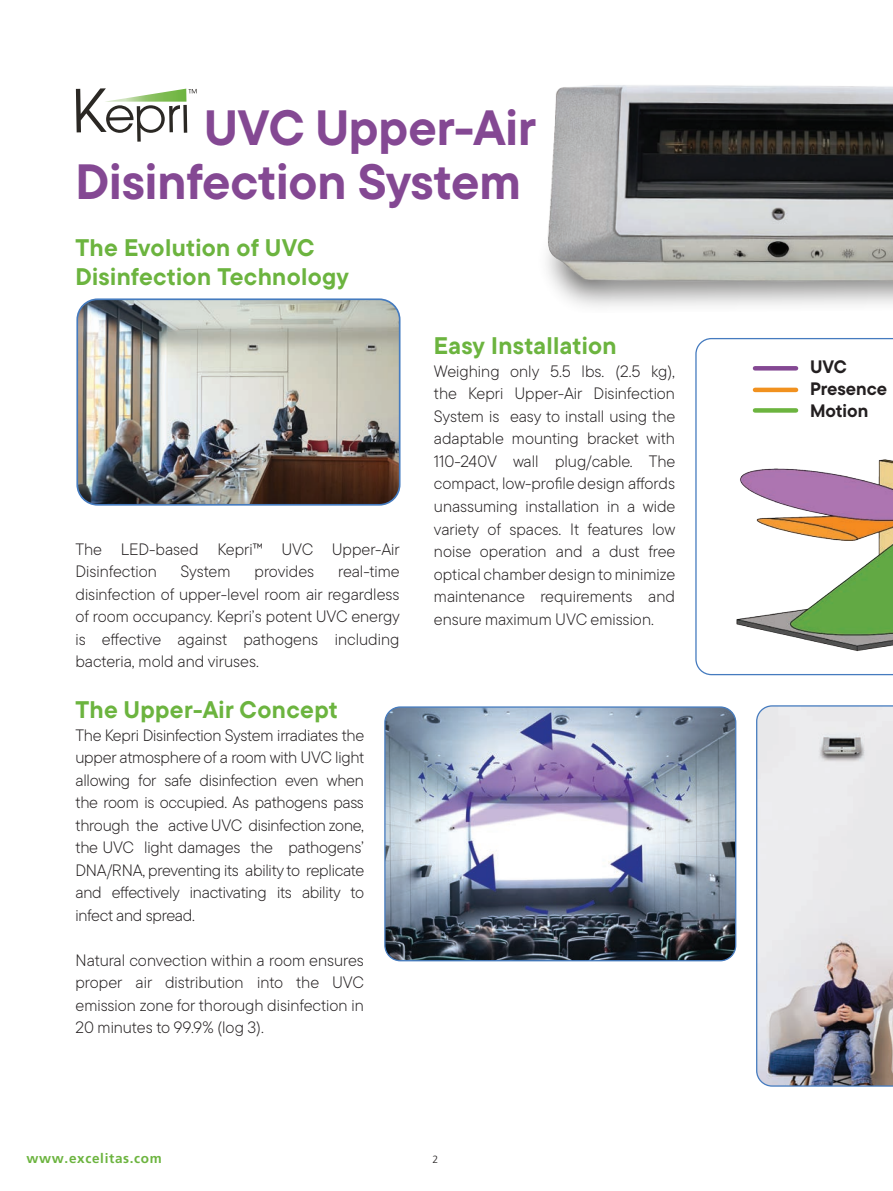
<style>
.page{position:relative;width:893px;height:1191px;background:#fff}
.page>*{position:absolute;margin:0;border:0;box-sizing:border-box;transform-origin:0 0}
.t1{font:700 49.5px/54px "TT Commons Pro";color:#844893}
.t2{font:700 24px/28.5px "TT Commons Pro";letter-spacing:.015em;color:#6cb43f}
.t3{font:700 18px/21.6px "TT Commons Pro";color:#231f20}
.t4{font:300 16.5px/22.5px "TT Commons Pro";color:#231f20;text-align:justify}
.t5{font:700 13.5px "Frutiger LT Std";letter-spacing:.05em;color:#6cb43f}
.t6{font:300 10.5px "Frutiger LT Std";color:#231f20}
</style>
<div class="page">
<img style="left:547px;top:85px;width:346px;height:222px">
<img style="left:78px;top:300px;width:322px;height:205px">
<div style="left:76px;top:298px;width:324px;height:207px;border:2px solid #457bbf;border-radius:20px"></div>
<img style="left:385px;top:708px;width:351px;height:252px">
<div style="left:384px;top:706px;width:352px;height:255px;border:1px solid #457bbf;border-radius:15px"></div>
<svg style="left:76px;top:88px;width:121px;height:54px"></svg>
<svg style="left:756px;top:705px;width:137px;height:381px;background:#cac9cf"></svg>
<svg style="left:695px;top:338px;width:198px;height:337px"></svg>
<hr style="left:755px;top:366px;width:41px;height:4px;background:#844893">
<hr style="left:755px;top:388px;width:41px;height:4px;background:#f1911f">
<div style="left:755px;top:408px;width:41px;height:5px;background:#6cb43f"></div>
<h1 class="t1" style="left:75px;top:100px;width:462px;text-indent:128px">UVC Upper-Air<br>Disinfection System</h1>
<h2 class="t2" style="left:75px;top:233px;width:275px">The Evolution of UVC<br>Disinfection Technology</h2>
<p class="t4" style="left:75px;top:537px;width:326px">The LED-based Kepri™ UVC Upper-Air<br>Disinfection</p>
<p class="t4" style="left:181px;top:560px;width:51px">System</p>
<p class="t4" style="left:255px;top:560px;width:61px">provides</p>
<p class="t4" style="left:75px;top:560px;width:326px;text-indent:263px">real-time disinfection of upper-level room air regardless of room occupancy. Kepri’s potent UVC energy is effective against pathogens including bacteria, mold and viruses.</p>
<h2 class="t2" style="left:75px;top:695px;width:264px">The Upper-Air Concept</h2>
<p class="t4" style="left:75px;top:723px;width:290px">The Kepri Disinfection System irradiates the upper atmosphere of a room with UVC light allowing for safe disinfection even when the room is occupied. As pathogens pass through the active UVC disinfection zone, the UVC light damages the pathogens’ DNA/RNA, preventing its ability to replicate and effectively inactivating its ability to infect and spread.</p>
<p class="t4" style="left:75px;top:949px;width:290px">Natural convection within a room ensures proper air distribution into the UVC emission zone for thorough disinfection in 20 minutes to 99.9% (log 3).</p>
<h2 class="t2" style="left:434px;top:331px;width:184px">Easy Installation</h2>
<p class="t4" style="left:434px;top:360px;width:243px">Weighing only 5.5 lbs. (2.5 kg), the Kepri Upper-Air Disinfection System is easy to install using the adaptable mounting bracket with 110-240V wall plug/cable. The compact, low-profile design affords unassuming installation in a wide variety of spaces. It features low noise operation and a dust free optical chamber design to minimize maintenance requirements and ensure maximum UVC emission.</p>
<p class="t3" style="left:810px;top:356px;width:79px">UVC<br>Presence<br>Motion</p>
<p class="t5" style="left:27px;top:1150px;width:137px">www.excelitas.com</p>
<p class="t6" style="left:432px;top:1153px;width:7px">2</p>
</div>
